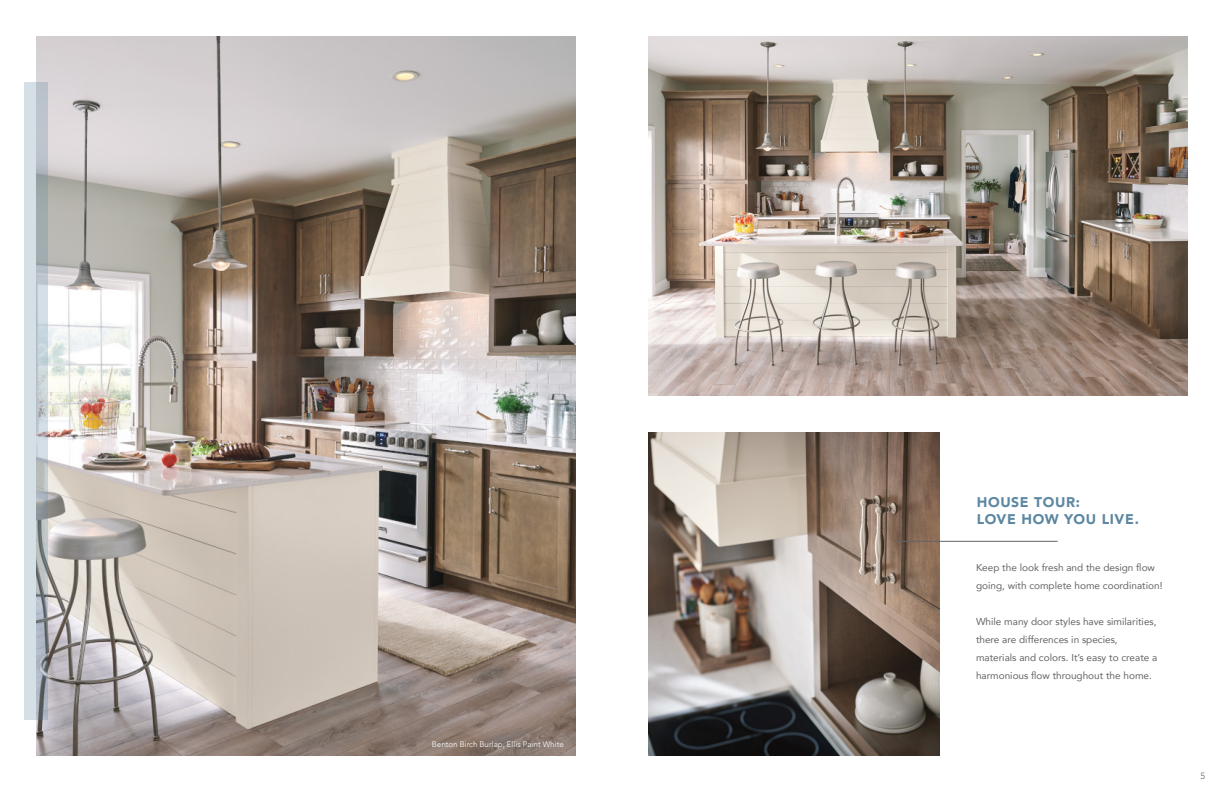
<style>
.page{position:relative;width:1224px;height:792px;background:#fff}
.page>*{position:absolute;margin:0;border:0;box-sizing:border-box;transform-origin:0 0}
.t1{font:900 14px/16.8px "Avenir";letter-spacing:.045em;color:#5c87a1}
.basic{font:10px/18px "Avenir";color:#636366}
.t2{font:300 9px "Avenir";color:#636366}
.basic-2{font:300 8px "Avenir";color:#fff}
</style>
<div class="page">
<img style="left:36px;top:36px;width:540px;height:720px">
<img style="left:648px;top:432px;width:292px;height:324px">
<img style="left:648px;top:36px;width:540px;height:360px">
<hr style="left:894px;top:541px;width:164px;height:1px;background:#636366">
<svg style="left:24px;top:82px;width:24px;height:638px;background:#c0cad1"></svg>
<p class="basic-2" style="left:432px;top:739px;width:133px">Benton Birch Burlap, Ellis Paint White</p>
<p class="t1" style="left:977px;top:493px;width:164px">HOUSE TOUR:<br>LOVE HOW YOU LIVE.</p>
<p class="basic" style="left:976px;top:559px;width:188px">Keep the look fresh and the design flow going, with complete home coordination!</p>
<p class="basic" style="left:976px;top:613px;width:183px">While many door styles have similarities, there are differences in species, materials and colors. It’s easy to create a harmonious flow throughout the home.</p>
<p class="t2" style="left:1201px;top:770px;width:6px">5</p>
</div>
